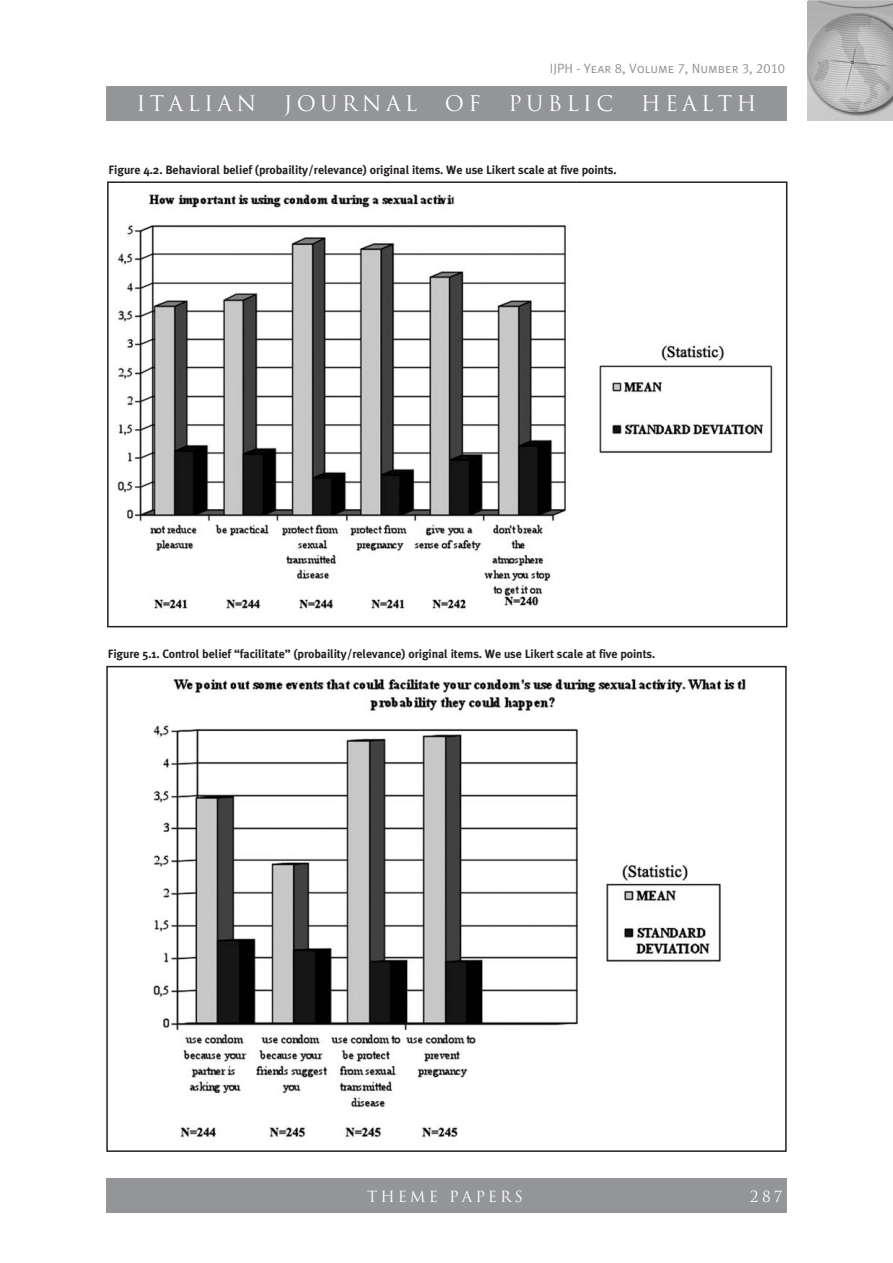
<style>
.page{position:relative;width:893px;height:1263px;background:#fff}
.page>*{position:absolute;margin:0;border:0;box-sizing:border-box;transform-origin:0 0}
.t1{font:21px "Trajan";letter-spacing:.2em;color:#fff}
.t2{font:15px "Trajan";letter-spacing:.2em;color:#fff}
.t3{font:13.5px "Meta Plus Normal Caps";color:#939598}
.t4{font:700 12px "Meta Plus";letter-spacing:-.005em;color:#231f20}
</style>
<div class="page">
<div style="left:106px;top:1179px;width:681px;height:34px;background:#939598"></div>
<img style="left:808px;top:1px;width:85px;height:119px">
<div style="left:106px;top:86px;width:681px;height:34px;background:#939598"></div>
<img style="left:117px;top:194px;width:656px;height:415px">
<div style="left:107px;top:181px;width:680px;height:446px;border:2px solid #231f20"></div>
<img style="left:153px;top:679px;width:593px;height:459px">
<div style="left:106px;top:666px;width:681px;height:486px;border:2px solid #231f20"></div>
<p class="t3" style="left:550px;top:60px;width:237px">IJPH - Year 8, Volume 7, Number 3, 2010</p>
<h1 class="t1" style="left:136px;top:91px;width:121px">ITALIAN</h1>
<h1 class="t1" style="left:284px;top:91px;width:135px">JOURNAL</h1>
<h1 class="t1" style="left:445px;top:91px;width:37px">OF</h1>
<h1 class="t1" style="left:508px;top:91px;width:106px">PUBLIC</h1>
<h1 class="t1" style="left:641px;top:91px;width:117px">HEALTH</h1>
<p class="t4" style="left:109px;top:163px;width:510px">Figure 4.2. Behavioral belief (probaility/relevance) original items. We use Likert scale at five points.</p>
<p class="t4" style="left:108px;top:647px;width:549px">Figure 5.1. Control belief “facilitate” (probaility/relevance) original items. We use Likert scale at five points.</p>
<p class="t2" style="left:367px;top:1187px;width:157px">THEME PAPERS</p>
<p class="t2" style="left:750px;top:1187px;width:34px">287</p>
</div>
